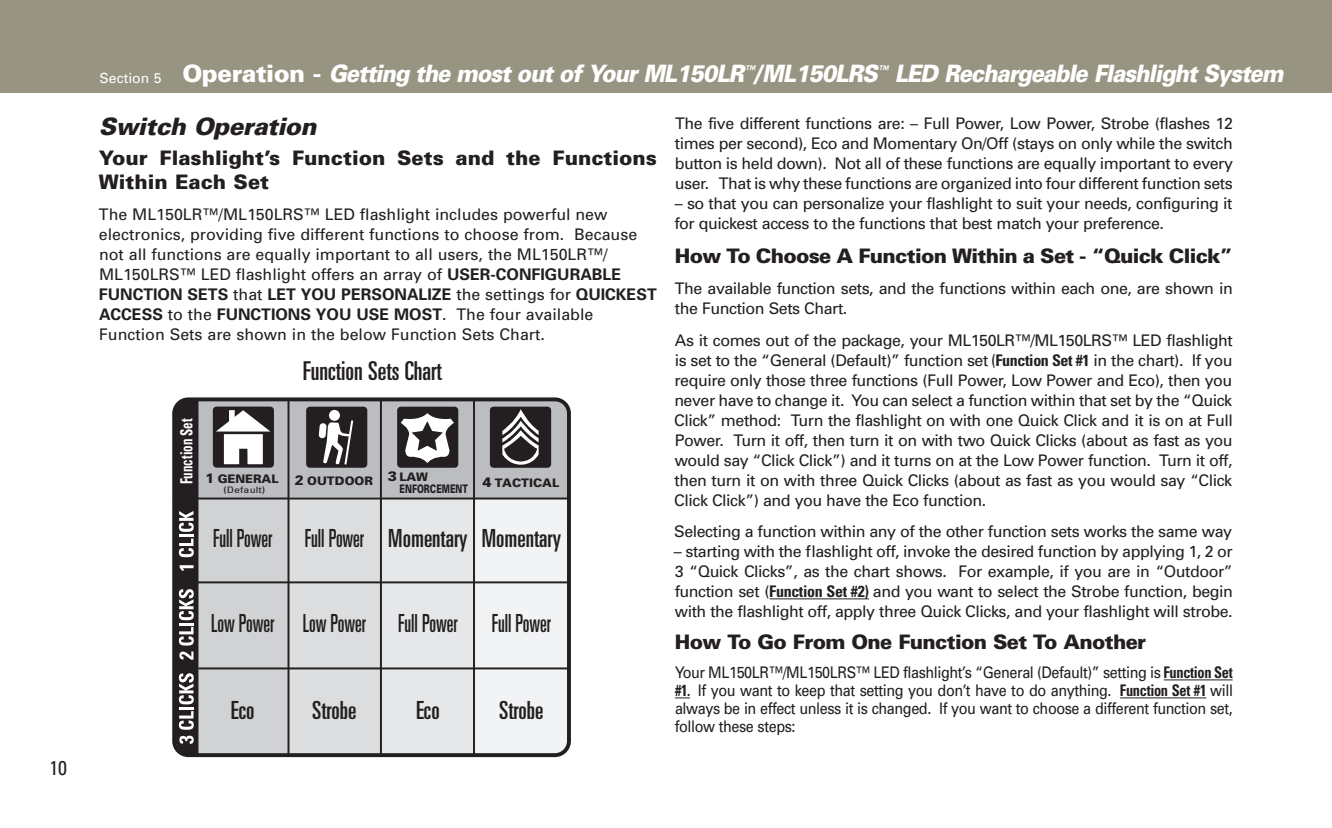
<style>
.page{position:relative;width:1332px;height:828px;background:#fff}
.page>*{position:absolute;margin:0;border:0;box-sizing:border-box;transform-origin:0 0}
.t1{font:ultra-condensed 26px "Univers";color:#231f20}
.t2{font:ultra-condensed 25px "Univers";color:#231f20;scale:.8 1}
.t3{font:ultra-condensed 25px "Univers";color:#231f20}
.t4{font:italic 900 24px/52.6px "Univers";letter-spacing:-.045em;color:#fff;scale:.9 1}
.t5{font:900 20px "Univers";letter-spacing:-.035em;color:#231f20}
.t6{font:900 20px/24px "Univers";color:#231f20}
.t7{font:condensed 20px "Univers";color:#231f20}
.t8{font:700 condensed 16.8px "Univers";color:#fff;scale:.77 1}
.t9{font:16px/20px "Univers";letter-spacing:-.03em;color:#231f20;text-align:justify}
.t10{font:16px/20px "Univers";color:#231f20}
.t11{font:16px/18px "Univers";letter-spacing:-.03em;color:#231f20;text-align:justify;scale:.9 1}
.t12{font:14px "Univers";color:#fff}
.t13{font:900 11.8px/9.6px "Univers";color:#231f20}
.t14{font:condensed 9px "Univers";color:#231f20;scale:1.36 1}
.s1{font-style:normal}
.s2{color:#231f20}
.s3{font-weight:700}
.s4{font-stretch:condensed}
.s5{font-weight:700;font-stretch:condensed}
.s6{font-size:13.8px}
</style>
<div class="page">
<div style="left:0;top:0;width:1314px;height:92px;background:#979481"></div>
<div style="left:1314px;top:0;width:18px;height:92px;background:#979481"></div>
<hr style="left:770px;top:598px;width:99px;height:1px;background:#231f20">
<hr style="left:1164px;top:679px;width:69px;height:1px;background:#231f20">
<svg style="left:675px;top:697px;width:15px;height:1px"></svg>
<hr style="left:1120px;top:697px;width:86px;height:1px;background:#231f20">
<svg style="left:174px;top:399px;width:395px;height:357px"></svg>
<p class="t7" style="left:49px;top:761px;width:19px">10</p>
<h3 class="t4" style="left:99px;top:50px;width:1318px;text-indent:84px"><span class="s1">Operation -</span> Getting the most out of Your ML150LR<sup>™</sup>/ML150LRS<sup>™</sup> LED Rechargeable Flashlight System<br><span class="s2">Switch Operation</span></h3>
<p class="t6" style="left:99px;top:148px;width:560px">Your Flashlight’s Function Sets and the Functions<br>Within Each Set</p>
<p class="t10" style="left:99px;top:206px;width:559px">The ML150LR™/ML150LRS™ LED flashlight includes powerful new electronics, providing five different functions to choose from. Because not all functions are equally important to all users, the ML150LR™/ ML150LRS™ LED flashlight offers an array of <span class="s3">USER-CONFIGURABLE FUNCTION SETS</span> that <span class="s3">LET YOU PERSONALIZE</span> the settings for <span class="s3">QUICKEST ACCESS</span> to the <span class="s3">FUNCTIONS YOU USE MOST</span>. The four available Function Sets are shown in the below Function Sets Chart.</p>
<p class="t12" style="left:100px;top:73px;width:63px">Section 5</p>
<p class="t9" style="left:675px;top:115px;width:560px">The five different functions are: – Full Power, Low Power, Strobe (flashes 12 times per second), Eco and Momentary On/Off (stays on only while the switch button is held down). Not all of these functions are equally important to every user. That is why these functions are organized into four different function sets</p>
<p class="t9" style="left:674px;top:195px;width:560px">– so that you can personalize your flashlight to suit your needs, configuring it for quickest access to the functions that best match your preference.</p>
<p class="t5" style="left:675px;top:248px;width:560px">How To Choose A Function Within a Set - “Quick Click”</p>
<p class="t9" style="left:675px;top:280px;width:560px">The available function sets, and the functions within each one, are shown in the Function Sets Chart.</p>
<p class="t9" style="left:674px;top:331px;width:560px">As it comes out of the package, your ML150LR™/ML150LRS™ LED flashlight is set to the “General (Default)” function set <span class="s4">(</span><span class="s5">Function Set #1</span> in the chart). If you require only those three functions (Full Power, Low Power and Eco), then you never have to change it. You can select a function within that set by the “Quick Click” method: Turn the flashlight on with one Quick Click and it is on at Full Power. Turn it off, then turn it on with two Quick Clicks (about as fast as you would say “Click Click”) and it turns on at the Low Power function. Turn it off, then turn it on with three Quick Clicks (about as fast as you would say “Click Click Click”) and you have the Eco function.</p>
<p class="t9" style="left:674px;top:523px;width:559px">Selecting a function within any of the other function sets works the same way</p>
<p class="t9" style="left:674px;top:543px;width:560px">– starting with the flashlight off, invoke the desired function by applying 1, 2 or 3 “Quick Clicks”, as the chart shows. For example, if you are in “Outdoor” function set (<span class="s5">Function Set #2)</span> and you want to select the Strobe function, begin with the flashlight off, apply three Quick Clicks, and your flashlight will strobe.</p>
<p class="t5" style="left:675px;top:634px;width:473px">How To Go From One Function Set To Another</p>
<p class="t11" style="left:675px;top:665px;width:622px">Your ML150LR™/ML150LRS™ LED flashlight’s “General (Default)” setting is <span class="s5">Function Set #1.</span> If you want to keep that setting you don’t have to do anything. <span class="s5">Function Set #1</span> will always be in effect unless it is changed. If you want to choose a different function set, follow these steps:</p>
<h1 class="t1" style="left:303px;top:361px;width:141px">Function Sets Chart</h1>
<p class="t8" style="left:180px;top:484px;width:87px;rotate:-90deg">Function Set</p>
<p class="t13" style="left:400px;top:475px;width:161px;text-indent:-195px"><span class="s6">1</span> GENERAL <span class="s6">2</span> OUTDOOR <sup>3</sup> LAW<br>ENFORCEMENT <sup>4</sup> TACTICAL</p>
<p class="t14" style="left:223px;top:486px;width:32px">(Default)</p>
<h2 class="t2" style="left:213px;top:529px;width:76px">Full Power</h2>
<h2 class="t2" style="left:305px;top:529px;width:76px">Full Power</h2>
<h2 class="t3" style="left:388px;top:529px;width:81px">Momentary</h2>
<h2 class="t3" style="left:482px;top:529px;width:81px">Momentary</h2>
<h2 class="t2" style="left:211px;top:614px;width:81px">Low Power</h2>
<h2 class="t2" style="left:303px;top:614px;width:81px">Low Power</h2>
<h2 class="t2" style="left:398px;top:614px;width:76px">Full Power</h2>
<h2 class="t2" style="left:492px;top:614px;width:76px">Full Power</h2>
<h2 class="t3" style="left:312px;top:701px;width:46px">Strobe</h2>
<h2 class="t3" style="left:499px;top:701px;width:46px">Strobe</h2>
<h2 class="t3" style="left:231px;top:701px;width:25px">Eco</h2>
<h2 class="t3" style="left:416px;top:701px;width:25px">Eco</h2>
</div>
